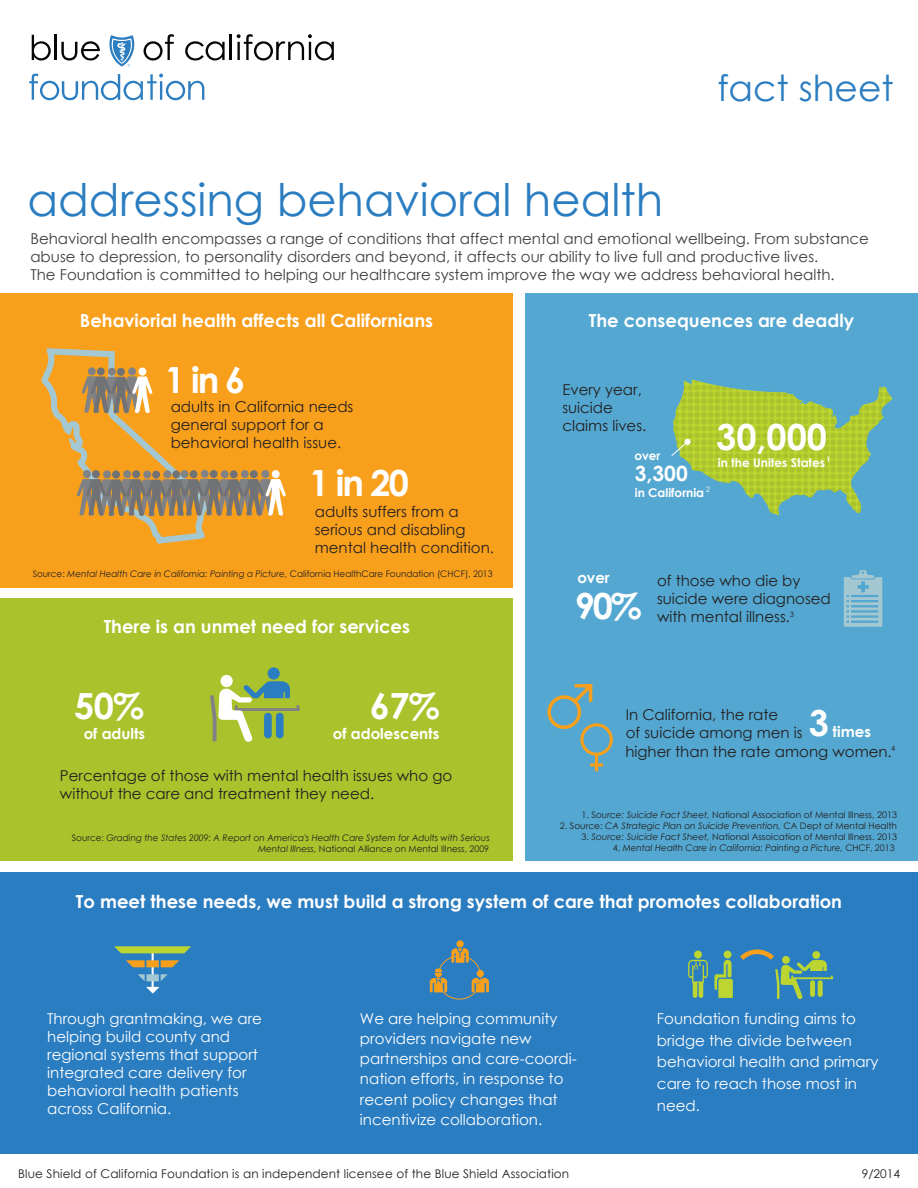
<style>
.page{position:relative;width:918px;height:1188px;background:#fff}
.page>*{position:absolute;margin:0;border:0;box-sizing:border-box;transform-origin:0 0}
.t1{font:45px "Century Gothic";color:#2b7dc1}
.t2{font:700 36px "Century Gothic";letter-spacing:-.02em;color:#fff}
.t3{font:36px "Century Gothic";color:#2b7dc1}
.t4{font:700 21px "Century Gothic";color:#fff}
.t5{font:700 18px "Century Gothic";color:#fff}
.t6{font:15px/18px "Century Gothic";color:#fff}
.t7{font:15px/18px "Century Gothic";color:#231f20}
.t8{font:15px/18px "Century Gothic";color:#3e3e3f}
.t9{font:700 15px "Century Gothic";color:#fff}
.t10{font:12px "Century Gothic";letter-spacing:.015em;color:#211e1e}
.t11{font:700 12px "Century Gothic";color:#fff}
.t12{font:italic 9px/11.6px "Century Gothic";color:#231f20;text-align:right}
.t13{font:9px "Century Gothic";color:#231f20}
.t14{font:7.5px "Century Gothic";color:#231f20}
.t15{font:7.5px "Century Gothic";color:#fff}
.t16{font:700 7.5px "Century Gothic";color:#fff}
.s1{font-style:italic}
.s2{font-style:normal}
</style>
<div class="page">
<div style="left:525px;top:293px;width:393px;height:568px;background:#54a7d0"></div>
<div style="left:0;top:872px;width:918px;height:282px;background:#2b7dc1"></div>
<div style="left:1px;top:294px;width:512px;height:294px;background:#f8a01c"></div>
<div style="left:0;top:598px;width:513px;height:263px;background:#aac22c"></div>
<svg style="left:29px;top:74px;width:175px;height:26px"></svg>
<svg style="left:109px;top:35px;width:26px;height:32px"></svg>
<svg style="left:32px;top:35px;width:19px;height:26px"></svg>
<hr style="left:54px;top:35px;width:3px;height:25px;background:#050504">
<svg style="left:61px;top:41px;width:39px;height:19px"></svg>
<svg style="left:144px;top:34px;width:30px;height:27px"></svg>
<svg style="left:185px;top:41px;width:40px;height:19px"></svg>
<hr style="left:230px;top:35px;width:2px;height:25px;background:#050504">
<svg style="left:237px;top:34px;width:97px;height:27px"></svg>
<svg style="left:547px;top:684px;width:66px;height:87px"></svg>
<div style="left:268px;top:667px;width:12px;height:13px;background:#2b7dc1;border-radius:50%"></div>
<div style="left:221px;top:675px;width:12px;height:12px;background:#fff;border-radius:50%"></div>
<svg style="left:210px;top:681px;width:90px;height:61px"></svg>
<div style="left:694px;top:951px;width:8px;height:7px;background:#bcd531;border-radius:50%"></div>
<svg style="left:688px;top:960px;width:20px;height:38px"></svg>
<svg style="left:714px;top:950px;width:119px;height:49px"></svg>
<svg style="left:430px;top:940px;width:59px;height:52px"></svg>
<svg style="left:41px;top:348px;width:245px;height:196px"></svg>
<svg style="left:114px;top:946px;width:77px;height:48px"></svg>
<hr style="left:159px;top:954px;width:2px;height:33px;background:#2b7dc1">
<svg style="left:844px;top:570px;width:38px;height:57px"></svg>
<svg style="left:671px;top:379px;width:221px;height:136px"></svg>
<div style="left:684px;top:439px;width:7px;height:6px;background:#fff;border-radius:50%"></div>
<h1 class="t1" style="left:27px;top:168px;width:637px">addressing behavioral health</h1>
<h2 class="t3" style="left:717px;top:63px;width:178px">fact sheet</h2>
<p class="t8" style="left:30px;top:229px;width:840px">Behavioral health encompasses a range of conditions that affect mental and emotional wellbeing. From substance abuse to depression, to personality disorders and beyond, it affects our ability to live full and productive lives.<br>The Foundation is committed to helping our healthcare system improve the way we address behavioral health.</p>
<p class="t5" style="left:80px;top:306px;width:355px">Behaviorial health affects all Californians</p>
<h2 class="t2" style="left:165px;top:352px;width:82px">1 in 6</h2>
<p class="t7" style="left:171px;top:398px;width:184px">adults in California needs general support for a behavioral health issue.</p>
<h2 class="t2" style="left:309px;top:456px;width:101px">1 in 20</h2>
<p class="t7" style="left:315px;top:502px;width:181px">adults suffers from a serious and disabling mental health condition.</p>
<p class="t13" style="left:33px;top:567px;width:462px">Source: <span class="s1">Mental Health Care in California: Painting a Picture,</span> California HealthCare Foundation (CHCF), 2013</p>
<p class="t5" style="left:104px;top:613px;width:308px">There is an unmet need for services</p>
<h2 class="t2" style="left:74px;top:679px;width:71px">50%</h2>
<p class="t9" style="left:84px;top:722px;width:63px">of adults</p>
<h2 class="t2" style="left:370px;top:679px;width:71px">67%</h2>
<p class="t9" style="left:333px;top:722px;width:108px">of adolescents</p>
<p class="t7" style="left:60px;top:767px;width:394px">Percentage of those with mental health issues who go without the care and treatment they need.</p>
<p class="t12" style="left:72px;top:832px;width:419px"><span class="s2">Source:</span> Grading the States 2009: A Report on America's Health Care System for Adults with Serious<br>Mental Illness, <span class="s2">National Alliance on Mental Illness, 2009</span></p>
<p class="t5" style="left:589px;top:306px;width:267px">The consequences are deadly</p>
<p class="t7" style="left:562px;top:380px;width:86px">Every year, suicide claims lives.</p>
<h2 class="t2" style="left:716px;top:409px;width:112px">30,000</h2>
<p class="t11" style="left:718px;top:454px;width:109px">in the Unites States</p>
<p class="t16" style="left:827px;top:453px;width:6px">1</p>
<p class="t11" style="left:634px;top:447px;width:27px">over</p>
<h3 class="t4" style="left:635px;top:457px;width:54px">3,300</h3>
<p class="t11" style="left:635px;top:483px;width:71px">in California</p>
<p class="t15" style="left:706px;top:484px;width:6px">2</p>
<p class="t9" style="left:577px;top:566px;width:34px">over</p>
<h2 class="t2" style="left:575px;top:579px;width:69px">90%</h2>
<p class="t7" style="left:657px;top:572px;width:175px">of those who die by suicide were diagnosed</p>
<p class="t7" style="left:657px;top:608px;width:135px">with mental illness.</p>
<p class="t14" style="left:790px;top:609px;width:6px">3</p>
<p class="t7" style="left:626px;top:705px;width:178px">In California, the rate<br>of suicide among men is</p>
<h2 class="t2" style="left:809px;top:696px;width:22px">3</h2>
<p class="t7" style="left:625px;top:742px;width:268px">higher than the rate among women.</p>
<p class="t9" style="left:833px;top:720px;width:40px">times</p>
<p class="t14" style="left:891px;top:743px;width:6px">4</p>
<p class="t13" style="left:582px;top:809px;width:317px">1. S<span class="s1">ource: Suicide Fact Sheet,</span> National Association of Mental Illness, 2013</p>
<p class="t12" style="left:560px;top:820px;width:339px"><span class="s2">2. Source:</span> CA Strategic Plan on Suicide Prevention, <span class="s2">CA Dept of Mental Health</span></p>
<p class="t13" style="left:582px;top:830px;width:317px">3. <span class="s1">Source: Suicide Fact Sheet,</span> National Assoication of Mental Illness. 2013</p>
<p class="t12" style="left:613px;top:841px;width:283px"><span class="s2">4.</span> Mental Health Care in California: Painting a Picture, <span class="s2">CHCF, 2013</span></p>
<p class="t5" style="left:76px;top:888px;width:768px">To meet these needs, we must build a strong system of care that promotes collaboration</p>
<p class="t6" style="left:47px;top:1009px;width:216px">Through grantmaking, we are helping build county and regional systems that support integrated care delivery for behavioral health patients across California.</p>
<p class="t6" style="left:360px;top:1008px;width:218px;line-height:20.2px">We are helping community providers navigate new partnerships and care-coordi&shy;nation efforts, in response to recent policy changes that incentivize collaboration.</p>
<p class="t6" style="left:657px;top:1007px;width:223px;line-height:21.9px">Foundation funding aims to bridge the divide between behavioral health and primary care to reach those most in need.</p>
<p class="t10" style="left:18px;top:1165px;width:553px">Blue Shield of California Foundation is an independent licensee of the Blue Shield Association</p>
<p class="t10" style="left:862px;top:1165px;width:40px">9/2014</p>
</div>
